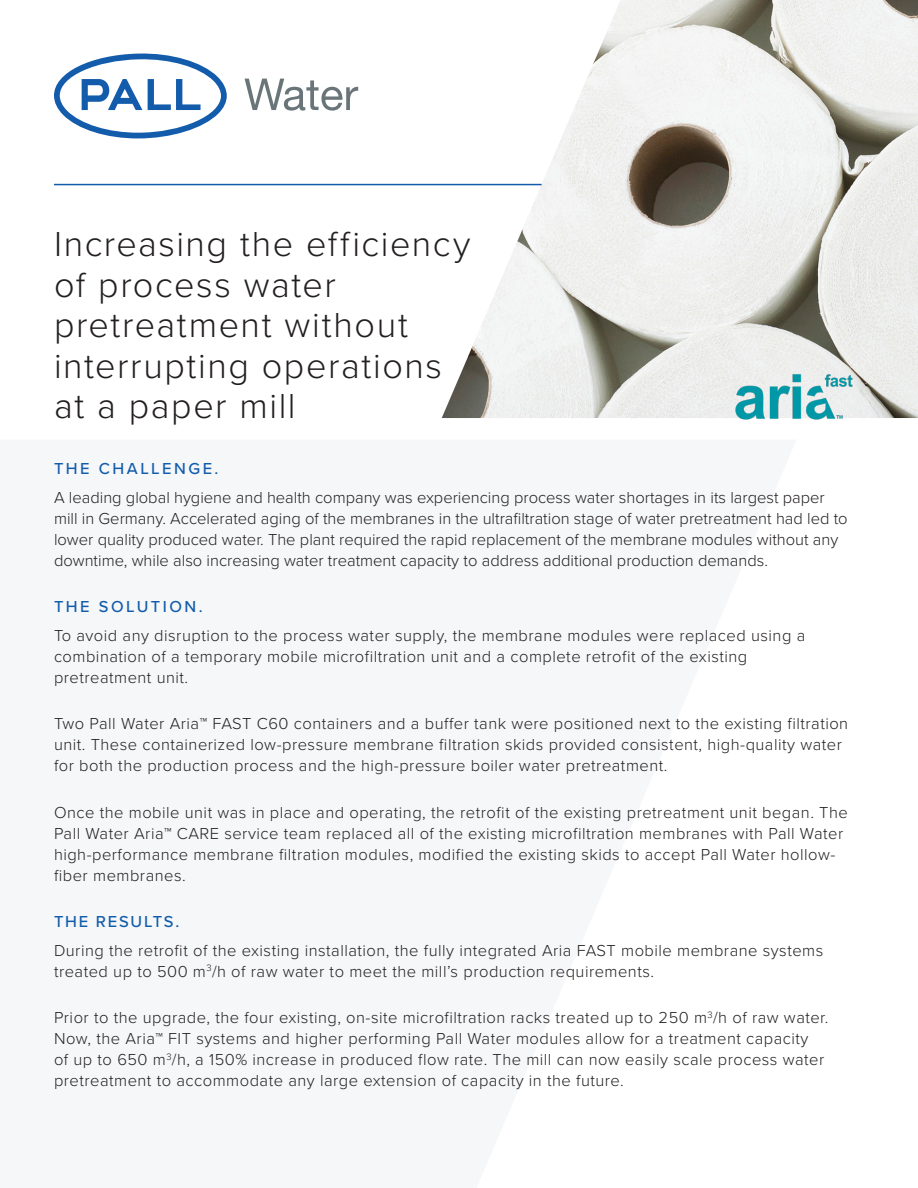
<style>
.page{position:relative;width:918px;height:1188px;background:#fff}
.page>*{position:absolute;margin:0;border:0;box-sizing:border-box;transform-origin:0 0}
.case_study_title{font:300 36px/40.5px "Proxima Nova";letter-spacing:.04em;color:#231f20}
.intro{font:300 16.5px/21px "Proxima Nova";letter-spacing:.03em;color:#231f20}
.intro-2{font:300 16.5px/21px "Proxima Nova";color:#231f20}
.subhead{font:500 16.5px "Proxima Nova";letter-spacing:.15em;color:#135cab}
.subhead-2{font:500 16.5px "Proxima Nova";letter-spacing:.105em;color:#135cab}
</style>
<div class="page">
<img style="left:442px;top:0;width:476px;height:418px">
<hr style="left:54px;top:184px;width:488px;height:1px;background:#135cab">
<svg style="left:54px;top:53px;width:173px;height:85px"></svg>
<svg style="left:245px;top:79px;width:113px;height:32px"></svg>
<img style="left:729px;top:369px;width:134px;height:51px">
<p class="case_study_title" style="left:54px;top:222px;width:418px">Increasing the efficiency of process water pretreatment without interrupting operations at a paper mill</p>
<p class="subhead" style="left:54px;top:456px;width:166px">THE CHALLENGE.</p>
<p class="intro-2" style="left:54px;top:486px;width:795px">A leading global hygiene and health company was experiencing process water shortages in its largest paper mill in Germany. Accelerated aging of the membranes in the ultrafiltration stage of water pretreatment had led to lower quality produced water. The plant required the rapid replacement of the membrane modules without any downtime, while also increasing water treatment capacity to address additional production demands.</p>
<p class="subhead" style="left:54px;top:594px;width:150px">THE SOLUTION.</p>
<p class="intro" style="left:54px;top:624px;width:753px">To avoid any disruption to the process water supply, the membrane modules were replaced using a combination of a temporary mobile microfiltration unit and a complete retrofit of the existing pretreatment unit.</p>
<p class="intro" style="left:54px;top:712px;width:796px">Two Pall Water Aria™ FAST C60 containers and a buffer tank were positioned next to the existing filtration unit. These containerized low-pressure membrane filtration skids provided consistent, high-quality water for both the production process and the high-pressure boiler water pretreatment.</p>
<p class="intro" style="left:54px;top:801px;width:795px">Once the mobile unit was in place and operating, the retrofit of the existing pretreatment unit began. The Pall Water Aria™ CARE service team replaced all of the existing microfiltration membranes with Pall Water high-performance membrane filtration modules, modified the existing skids to accept Pall Water hollow&shy;fiber membranes.</p>
<p class="subhead-2" style="left:54px;top:909px;width:127px">THE RESULTS.</p>
<p class="intro" style="left:54px;top:939px;width:771px">During the retrofit of the existing installation, the fully integrated Aria FAST mobile membrane systems treated up to 500 m<sup>3</sup>/h of raw water to meet the mill’s production requirements.</p>
<p class="intro" style="left:54px;top:1006px;width:776px">Prior to the upgrade, the four existing, on-site microfiltration racks treated up to 250 m<sup>3</sup>/h of raw water.<br>Now, the Aria™ FIT systems and higher performing Pall Water modules allow for a treatment capacity<br>of up to 650 m<sup>3</sup>/h, a 150% increase in produced flow rate. The mill can now easily scale process water pretreatment to accommodate any large extension of capacity in the future.</p>
</div>
